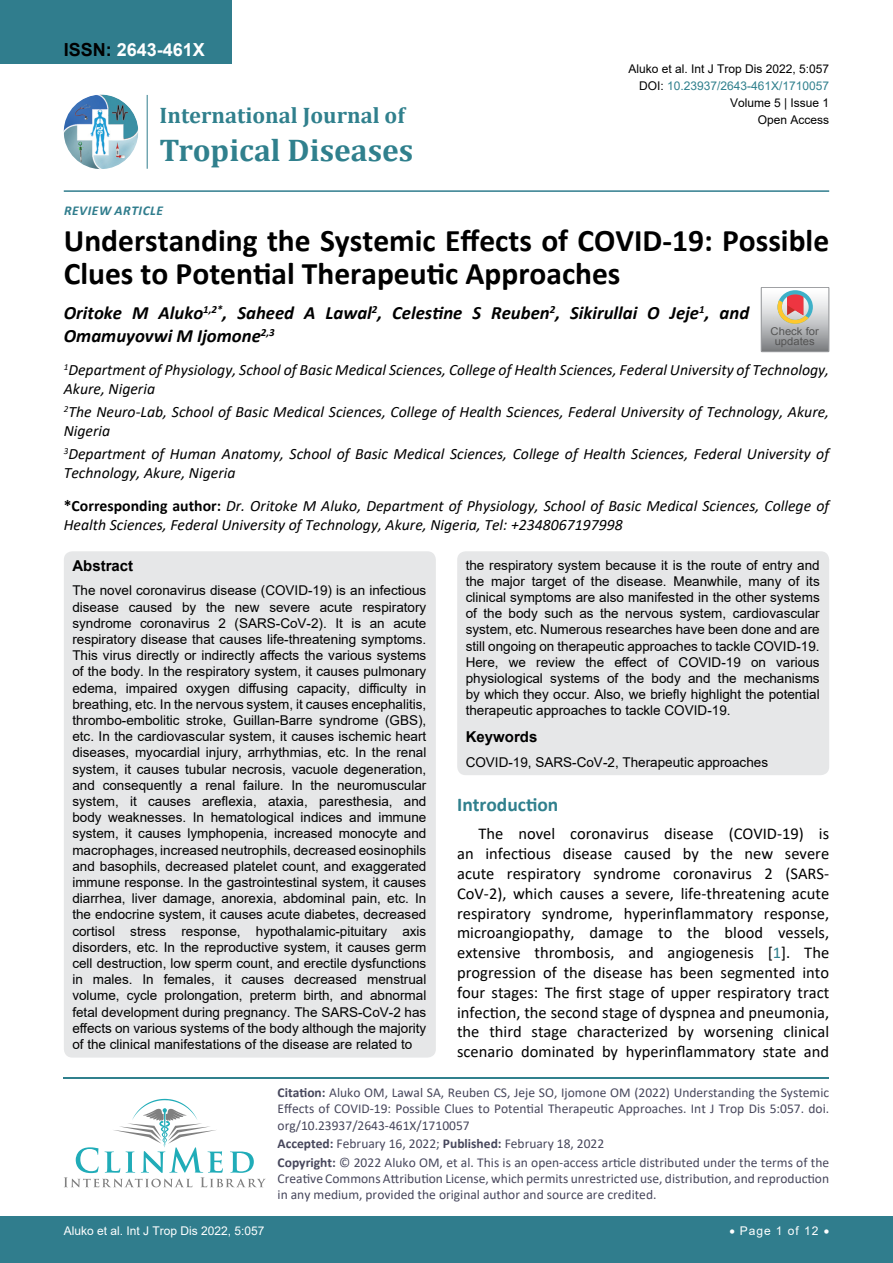
<style>
.page{position:relative;width:893px;height:1263px;background:#fff}
.page>*{position:absolute;margin:0;border:0;box-sizing:border-box;transform-origin:0 0}
.t1{font:700 31.5px/33px "Calibri";color:#000}
.t2{font:700 31.5px "Cambria";color:#30808d}
.t3{font:700 22.5px "Cambria";color:#30808d}
.t4{font:700 19.5px "Calibri";color:#30808d}
.t5{font:italic 700 18.75px/22.5px "Calibri";color:#000}
.t6{font:700 18px "Arial";color:#fff}
.t7{font:16.5px/19.8px "Calibri";color:#000;text-align:justify}
.t8{font:italic 15.75px/18.9px "Calibri";color:#000}
.t9{font:700 15px "Arial";color:#000}
.t10{font:13.5px/16.2px "Arial";color:#000;text-align:justify}
.t11{font:13.5px/16.2px "Calibri";color:#47475c}
.t12{font:italic 700 13.5px "Calibri";letter-spacing:.04em;color:#307d8d}
.t13{font:12px "Arial";color:#000}
.t14{font:12px "Arial";color:#fff}
.t15{font:12px "Arial";color:#30808d}
.t16{font:10.65px/9.1px "Arial";color:#535353;text-align:center;scale:1.06 1}
.s1{color:#000}
.s2{font-weight:700;font-style:normal}
.s3{color:#30808d}
.s4{font-weight:700}
</style>
<div class="page">
<img style="left:64px;top:95px;width:74px;height:74px;border-radius:37px">
<hr style="left:147px;top:95px;width:1px;height:74px;background:#307d8d">
<hr style="left:64px;top:190px;width:765px;height:2px;background:#307d8d">
<div style="left:0;top:1217px;width:893px;height:46px;background:#307d8d"></div>
<hr style="left:64px;top:1077px;width:765px;height:1px;background:#30808d">
<svg style="left:64px;top:1099px;width:202px;height:88px"></svg>
<div style="left:0;top:0;width:231px;height:64px;background:#307d8d"></div>
<div style="left:64px;top:551px;width:372px;height:506px;background:#e6e7e8;border-radius:9px"></div>
<div style="left:457px;top:551px;width:372px;height:224px;background:#e6e7e8;border-radius:9px"></div>
<svg style="left:761px;top:287px;width:68px;height:65px;background:#bcb6b3"></svg>
<h3 class="t6" style="left:64px;top:37px;width:143px"><span class="s1">ISSN:</span> 2643-461X</h3>
<p class="t13" style="left:628px;top:60px;width:202px">Aluko et al. Int J Trop Dis 2022, 5:057</p>
<p class="t13" style="left:730px;top:95px;width:101px">Volume 5 | Issue 1</p>
<p class="t15" style="left:639px;top:77px;width:192px"><span class="s1">DOI:</span> 10.23937/2643-461X/1710057</p>
<h2 class="t3" style="left:160px;top:100px;width:247px">International Journal of</h2>
<p class="t13" style="left:758px;top:112px;width:73px">Open Access</p>
<h1 class="t2" style="left:160px;top:128px;width:255px">Tropical Diseases</h1>
<p class="t12" style="left:64px;top:201px;width:101px">Review article</p>
<h1 class="t1" style="left:64px;top:224px;width:767px">Understanding the Systemic Effects of COVID-19: Possible<br>Clues to Potential Therapeutic Approaches</h1>
<h3 class="t5" style="left:64px;top:301px;width:687px">Oritoke M Aluko<sup>1,2*</sup>, Saheed A Lawal<sup>2</sup>, Celestine S Reuben<sup>2</sup>, Sikirullai O Jeje<sup>1</sup>, and<br>Omamuyovwi M Ijomone<sup>2,3</sup></h3>
<p class="t8" style="left:64px;top:360px;width:767px"><sup>1</sup>Department of Physiology, School of Basic Medical Sciences, College of Health Sciences, Federal University of Technology,<br>Akure, Nigeria</p>
<p class="t8" style="left:64px;top:402px;width:767px"><sup>2</sup>The Neuro-Lab, School of Basic Medical Sciences, College of Health Sciences, Federal University of Technology, Akure,<br>Nigeria</p>
<p class="t8" style="left:64px;top:444px;width:767px"><sup>3</sup>Department of Human Anatomy, School of Basic Medical Sciences, College of Health Sciences, Federal University of<br>Technology, Akure, Nigeria</p>
<p class="t8" style="left:64px;top:496px;width:767px"><span class="s2">*Corresponding author:</span> Dr. Oritoke M Aluko, Department of Physiology, School of Basic Medical Sciences, College of<br>Health Sciences, Federal University of Technology, Akure, Nigeria, Tel: +2348067197998</p>
<p class="t9" style="left:72px;top:555px;width:62px">Abstract</p>
<p class="t10" style="left:72px;top:582px;width:356px">The novel coronavirus disease (COVID-19) is an infectious disease caused by the new severe acute respiratory syndrome coronavirus 2 (SARS-CoV-2). It is an acute respiratory disease that causes life-threatening symptoms.<br>This virus directly or indirectly affects the various systems of the body. In the respiratory system, it causes pulmonary edema, impaired oxygen diffusing capacity, difficulty in breathing, etc. In the nervous system, it causes encephalitis, thrombo-embolitic stroke, Guillan-Barre syndrome (GBS), etc. In the cardiovascular system, it causes ischemic heart diseases, myocardial injury, arrhythmias, etc. In the renal system, it causes tubular necrosis, vacuole degeneration, and consequently a renal failure. In the neuromuscular system, it causes areflexia, ataxia, paresthesia, and body weaknesses. In hematological indices and immune system, it causes lymphopenia, increased monocyte and macrophages, increased neutrophils, decreased eosinophils and basophils, decreased platelet count, and exaggerated immune response. In the gastrointestinal system, it causes diarrhea, liver damage, anorexia, abdominal pain, etc. In the endocrine system, it causes acute diabetes, decreased cortisol stress response, hypothalamic-pituitary axis disorders, etc. In the reproductive system, it causes germ cell destruction, low sperm count, and erectile dysfunctions in males. In females, it causes decreased menstrual volume, cycle prolongation, preterm birth, and abnormal fetal development during pregnancy. The SARS-CoV-2 has effects on various systems of the body although the majority of the clinical manifestations of the disease are related to</p>
<p class="t16" style="left:771px;top:327px;width:47px">Check for updates</p>
<p class="t10" style="left:466px;top:557px;width:356px">the respiratory system because it is the route of entry and the major target of the disease. Meanwhile, many of its clinical symptoms are also manifested in the other systems of the body such as the nervous system, cardiovascular system, etc. Numerous researches have been done and are still ongoing on therapeutic approaches to tackle COVID-19.<br>Here, we review the effect of COVID-19 on various physiological systems of the body and the mechanisms by which they occur. Also, we briefly highlight the potential therapeutic approaches to tackle COVID-19.</p>
<p class="t9" style="left:466px;top:726px;width:73px">Keywords</p>
<p class="t10" style="left:466px;top:754px;width:304px">COVID-19, SARS-CoV-2, Therapeutic approaches</p>
<h3 class="t4" style="left:457px;top:791px;width:103px">Introduction</h3>
<p class="t7" style="left:457px;top:823px;width:374px;text-indent:21px">The novel coronavirus disease (COVID-19) is an infectious disease caused by the new severe acute respiratory syndrome coronavirus 2 (SARS-CoV-2), which causes a severe, life-threatening acute respiratory syndrome, hyperinflammatory response, microangiopathy, damage to the blood vessels, extensive thrombosis, and angiogenesis [<span class="s3">1</span>]. The progression of the disease has been segmented into four stages: The first stage of upper respiratory tract infection, the second stage of dyspnea and pneumonia, the third stage characterized by worsening clinical scenario dominated by hyperinflammatory state and</p>
<p class="t14" style="left:64px;top:1223px;width:202px">Aluko et al. Int J Trop Dis 2022, 5:057</p>
<p class="t11" style="left:278px;top:1084px;width:553px;text-align:justify"><span class="s4">Citation:</span> Aluko OM, Lawal SA, Reuben CS, Jeje SO, Ijomone OM (2022) Understanding the Systemic Effects of COVID-19: Possible Clues to Potential Therapeutic Approaches. Int J Trop Dis 5:057. doi. org/10.23937/2643-461X/1710057</p>
<p class="t11" style="left:278px;top:1134px;width:553px;line-height:18.6px"><span class="s4">Accepted:</span> February 16, 2022; <span class="s4">Published:</span> February 18, 2022<br><span class="s4">Copyright:</span> © 2022 Aluko OM, et al. This is an open-access article distributed under the terms of the</p>
<p class="t11" style="left:278px;top:1170px;width:553px">Creative Commons Attribution License, which permits unrestricted use, distribution, and reproduction in any medium, provided the original author and source are credited.</p>
<p class="t14" style="left:729px;top:1223px;width:101px">• Page 1 of 12 •</p>
</div>
